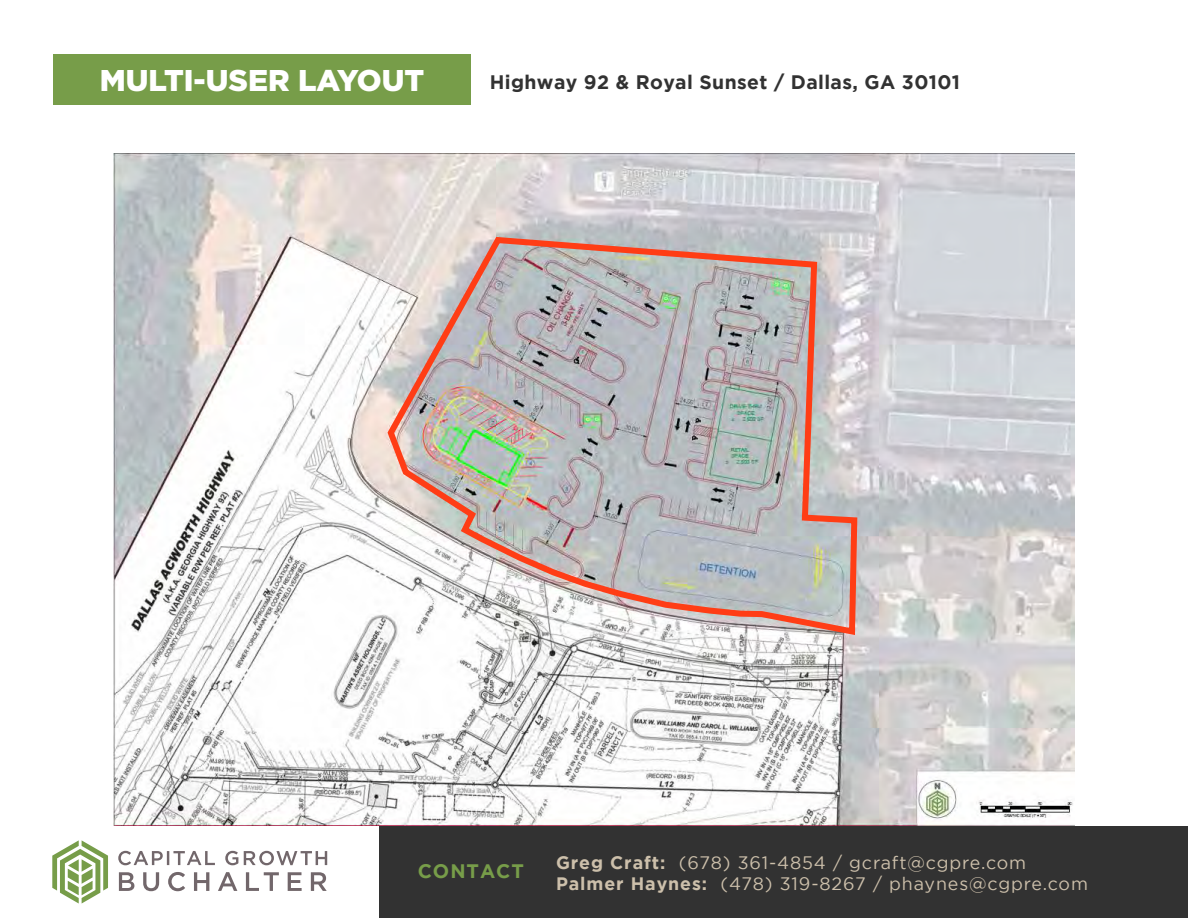
<style>
.page{position:relative;width:1188px;height:918px;background:#fff}
.page>*{position:absolute;margin:0;border:0;box-sizing:border-box;transform-origin:0 0}
.t1{font:900 30px "Gotham";color:#fff}
.t2{font:700 19.5px "Gotham";letter-spacing:.02em;color:#323232}
.t3{font:700 19.5px "Gotham";letter-spacing:.05em;color:#779d49}
.t4{font:18px/21.6px "Gotham";letter-spacing:.05em;color:#cdc0ab}
.s1{font-weight:700}
</style>
<div class="page">
<img style="left:113px;top:154px;width:962px;height:672px">
<img style="left:384px;top:232px;width:476px;height:407px">
<div style="left:379px;top:826px;width:809px;height:92px;background:#323232"></div>
<svg style="left:119px;top:872px;width:208px;height:19px"></svg>
<svg style="left:118px;top:851px;width:209px;height:14px"></svg>
<svg style="left:52px;top:840px;width:56px;height:64px"></svg>
<div style="left:53px;top:55px;width:418px;height:50px;background:#779d49"></div>
<h1 class="t1" style="left:100px;top:63px;width:326px">MULTI-USER LAYOUT</h1>
<p class="t2" style="left:490px;top:71px;width:472px">Highway 92 &amp; Royal Sunset / Dallas, GA 30101</p>
<p class="t3" style="left:418px;top:860px;width:108px">CONTACT</p>
<p class="t4" style="left:556px;top:851px;width:533px"><span class="s1">Greg Craft:</span> (678) 361-4854 / gcraft@cgpre.com<br><span class="s1">Palmer Haynes:</span> (478) 319-8267 / phaynes@cgpre.com</p>
</div>
